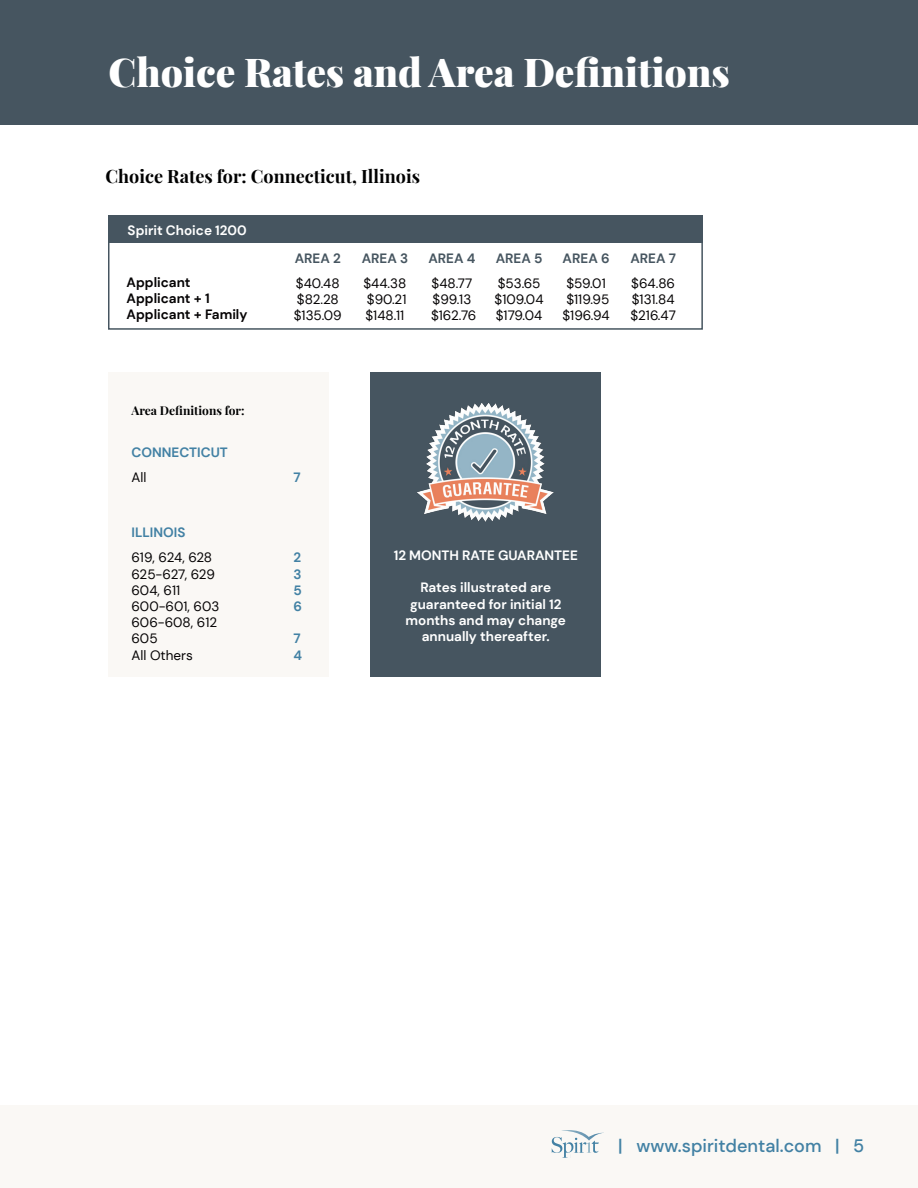
<style>
.page{position:relative;width:918px;height:1188px;background:#fff}
.page>*{position:absolute;margin:0;border:0;box-sizing:border-box;transform-origin:0 0}
.t1{font:900 39px "Playfair Display";color:#fff}
.t2{font:700 18px "Playfair Display";color:#000101}
.t3{font:500 18px "DM Sans";color:#4281a4}
.t4{font:13.5px/16.2px "DM Sans";color:#050304}
.t5{font:700 13.5px/16.2px "DM Sans";color:#fff;text-align:center}
.t6{font:700 13.5px/16.2px "DM Sans";color:#050304}
.t7{font:700 13.5px "DM Sans";color:#465560}
.t8{font:700 13.5px "DM Sans";color:#4281a4}
.t9{font:13.5px "DM Sans";letter-spacing:-.02em;color:#050304}
.t10{font:700 12px "Playfair Display";color:#000101}
</style>
<div class="page">
<div style="left:108px;top:372px;width:221px;height:305px;background:#faf8f5"></div>
<div style="left:0;top:0;width:918px;height:124px;background:#465560"></div>
<div style="left:108px;top:215px;width:595px;height:27px;background:#465560"></div>
<div style="left:108px;top:241px;width:595px;height:89px;border:2px solid #465560"></div>
<div style="left:371px;top:372px;width:230px;height:305px;background:#465560"></div>
<img style="left:417px;top:404px;width:137px;height:118px">
<div style="left:0;top:1105px;width:918px;height:83px;background:#faf8f5"></div>
<svg style="left:552px;top:1130px;width:52px;height:28px"></svg>
<div style="left:571px;top:1154px;width:58px;height:13px;background:#faf8f5"></div>
<h1 class="t1" style="left:109px;top:42px;width:623px">Choice Rates and Area Definitions</h1>
<h2 class="t2" style="left:106px;top:162px;width:316px">Choice Rates for: Connecticut, Illinois</h2>
<p class="t5" style="left:128px;top:223px;width:121px">Spirit Choice 1200</p>
<p class="t6" style="left:127px;top:274px;width:122px">Applicant<br>Applicant + 1<br>Applicant + Family</p>
<p class="t7" style="left:295px;top:249px;width:48px">AREA 2</p>
<p class="t4" style="left:294px;top:275px;width:50px">$40.48 $82.28 $135.09</p>
<p class="t7" style="left:362px;top:249px;width:48px">AREA 3</p>
<p class="t4" style="left:363px;top:275px;width:45px;text-align:justify">$44.38 $90.21 $148.11</p>
<p class="t7" style="left:428px;top:249px;width:49px">AREA 4</p>
<p class="t4" style="left:431px;top:275px;width:47px">$48.77 $99.13 $162.76</p>
<p class="t7" style="left:496px;top:249px;width:48px">AREA 5</p>
<p class="t4" style="left:495px;top:275px;width:50px">$53.65 $109.04 $179.04</p>
<p class="t7" style="left:563px;top:249px;width:48px">AREA 6</p>
<p class="t4" style="left:562px;top:275px;width:49px">$59.01 $119.95 $196.94</p>
<p class="t7" style="left:630px;top:250px;width:47px">AREA 7</p>
<p class="t4" style="left:630px;top:275px;width:47px;text-align:justify">$64.86 $131.84 $216.47</p>
<p class="t10" style="left:131px;top:402px;width:115px">Area Definitions for:</p>
<p class="t8" style="left:131px;top:444px;width:98px">CONNECTICUT</p>
<p class="t4" style="left:131px;top:469px;width:16px">All</p>
<p class="t8" style="left:293px;top:469px;width:9px">7</p>
<p class="t8" style="left:131px;top:524px;width:56px">ILLINOIS</p>
<p class="t4" style="left:131px;top:550px;width:82px">619, 624, 628</p>
<p class="t8" style="left:293px;top:549px;width:9px">2</p>
<p class="t9" style="left:131px;top:566px;width:85px">625-627, 629</p>
<p class="t8" style="left:293px;top:565px;width:10px">3</p>
<p class="t4" style="left:131px;top:582px;width:50px">604, 611</p>
<p class="t8" style="left:293px;top:582px;width:10px">5</p>
<p class="t4" style="left:131px;top:598px;width:89px">600-601, 603</p>
<p class="t8" style="left:293px;top:598px;width:10px">6</p>
<p class="t4" style="left:131px;top:614px;width:87px">606-608, 612<br>605</p>
<p class="t8" style="left:293px;top:630px;width:9px">7</p>
<p class="t4" style="left:131px;top:647px;width:63px">All Others</p>
<p class="t8" style="left:293px;top:646px;width:10px">4</p>
<p class="t5" style="left:394px;top:547px;width:186px">12 MONTH RATE GUARANTEE</p>
<p class="t5" style="left:406px;top:580px;width:162px">Rates illustrated are guaranteed for initial 12 months and may change annually thereafter.</p>
<h2 class="t3" style="left:618px;top:1134px;width:248px">| www.spiritdental.com | 5</h2>
</div>
